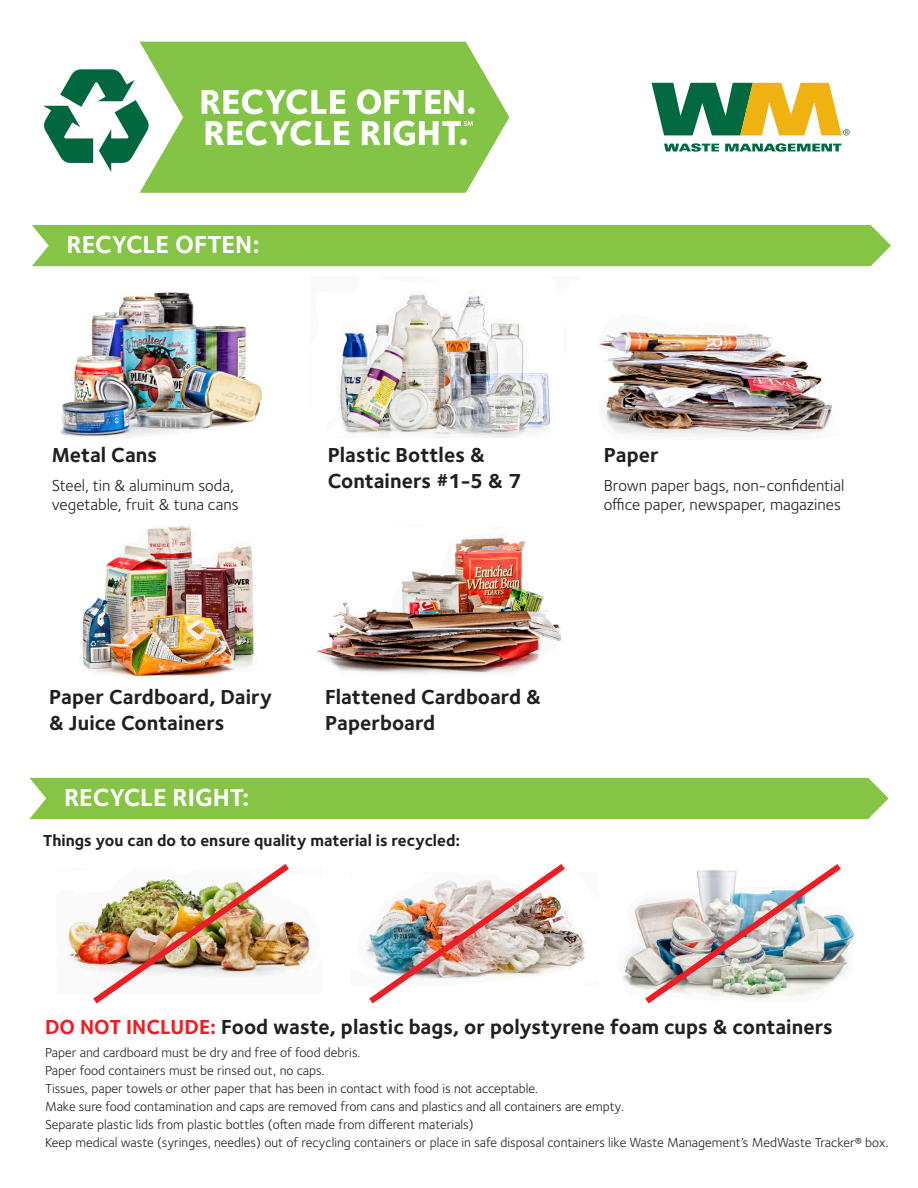
<style>
.page{position:relative;width:918px;height:1188px;background:#fff}
.page>*{position:absolute;margin:0;border:0;box-sizing:border-box;transform-origin:0 0}
.t1{font:700 25.5px "Foundry Sterling";letter-spacing:-.005em;color:#fff}
.Caption_2_English{font:700 21px/25.5px "Foundry Sterling";color:#231f20}
.Caption_2_Second_lan{font:16.5px/19.5px "Foundry Sterling";color:#231f20}
.t2{font:700 16.5px "Foundry Sterling";color:#231f20}
.t3{font:13.5px "Foundry Sterling";color:#231f20}
.s1{color:#ee1d23}
</style>
<div class="page">
<div style="left:32px;top:225px;width:859px;height:41px;background:#85c445"></div>
<div style="left:29px;top:778px;width:860px;height:41px;background:#85c445"></div>
<svg style="left:664px;top:143px;width:55px;height:9px"></svg>
<svg style="left:725px;top:143px;width:116px;height:9px"></svg>
<svg style="left:652px;top:83px;width:198px;height:52px"></svg>
<img style="left:68px;top:921px;width:242px;height:51px">
<img style="left:572px;top:931px;width:14px;height:37px">
<img style="left:623px;top:905px;width:231px;height:83px">
<img style="left:87px;top:864px;width:209px;height:140px">
<img style="left:366px;top:864px;width:206px;height:140px">
<img style="left:639px;top:864px;width:209px;height:140px">
<img style="left:60px;top:292px;width:203px;height:146px">
<img style="left:340px;top:294px;width:210px;height:144px">
<img style="left:599px;top:332px;width:233px;height:103px">
<img style="left:82px;top:526px;width:172px;height:150px">
<img style="left:316px;top:537px;width:244px;height:137px">
<svg style="left:140px;top:42px;width:369px;height:151px;background:#93cb5f"></svg>
<svg style="left:202px;top:89px;width:143px;height:25px"></svg>
<svg style="left:357px;top:89px;width:107px;height:25px"></svg>
<div style="left:468px;top:107px;width:7px;height:7px;background:#fff;border-radius:50%"></div>
<svg style="left:362px;top:121px;width:19px;height:24px"></svg>
<div style="left:384px;top:121px;width:6px;height:24px;background:#fff"></div>
<svg style="left:43px;top:69px;width:106px;height:103px"></svg>
<svg style="left:206px;top:121px;width:143px;height:25px"></svg>
<svg style="left:393px;top:121px;width:80px;height:25px"></svg>
<p class="t1" style="left:67px;top:229px;width:195px">RECYCLE OFTEN:</p>
<p class="Caption_2_English" style="left:52px;top:444px;width:107px">Metal Cans</p>
<p class="Caption_2_Second_lan" style="left:52px;top:476px;width:188px">Steel, tin &amp; aluminum soda, vegetable, fruit &amp; tuna cans</p>
<p class="Caption_2_English" style="left:328px;top:444px;width:159px">Plastic Bottles &amp;</p>
<p class="Caption_2_English" style="left:328px;top:469px;width:195px">Containers #1-5 &amp; 7</p>
<p class="Caption_2_English" style="left:604px;top:444px;width:56px">Paper</p>
<p class="Caption_2_Second_lan" style="left:604px;top:476px;width:242px">Brown paper bags, non-confidential office paper, newspaper, magazines</p>
<p class="Caption_2_English" style="left:49px;top:686px;width:225px">Paper Cardboard, Dairy &amp; Juice Containers</p>
<p class="t1" style="left:64px;top:782px;width:187px">RECYCLE RIGHT:</p>
<p class="Caption_2_English" style="left:325px;top:686px;width:217px">Flattened Cardboard &amp;<br>Paperboard</p>
<p class="t2" style="left:43px;top:830px;width:418px">Things you can do to ensure quality material is recycled:</p>
<p class="Caption_2_English" style="left:45px;top:1015px;width:789px"><span class="s1">DO NOT INCLUDE:</span> Food waste, plastic bags, or polystyrene foam cups &amp; containers</p>
<p class="t3" style="left:45px;top:1045px;width:317px">Paper and cardboard must be dry and free of food debris.</p>
<p class="t3" style="left:45px;top:1063px;width:281px">Paper food containers must be rinsed out, no caps.</p>
<p class="t3" style="left:45px;top:1081px;width:495px">Tissues, paper towels or other paper that has been in contact with food is not acceptable.</p>
<p class="t3" style="left:45px;top:1099px;width:581px">Make sure food contamination and caps are removed from cans and plastics and all containers are empty.</p>
<p class="t3" style="left:45px;top:1117px;width:430px">Separate plastic lids from plastic bottles (often made from different materials)</p>
<p class="t3" style="left:45px;top:1135px;width:845px">Keep medical waste (syringes, needles) out of recycling containers or place in safe disposal containers like Waste Management’s MedWaste Tracker® box.</p>
</div>
